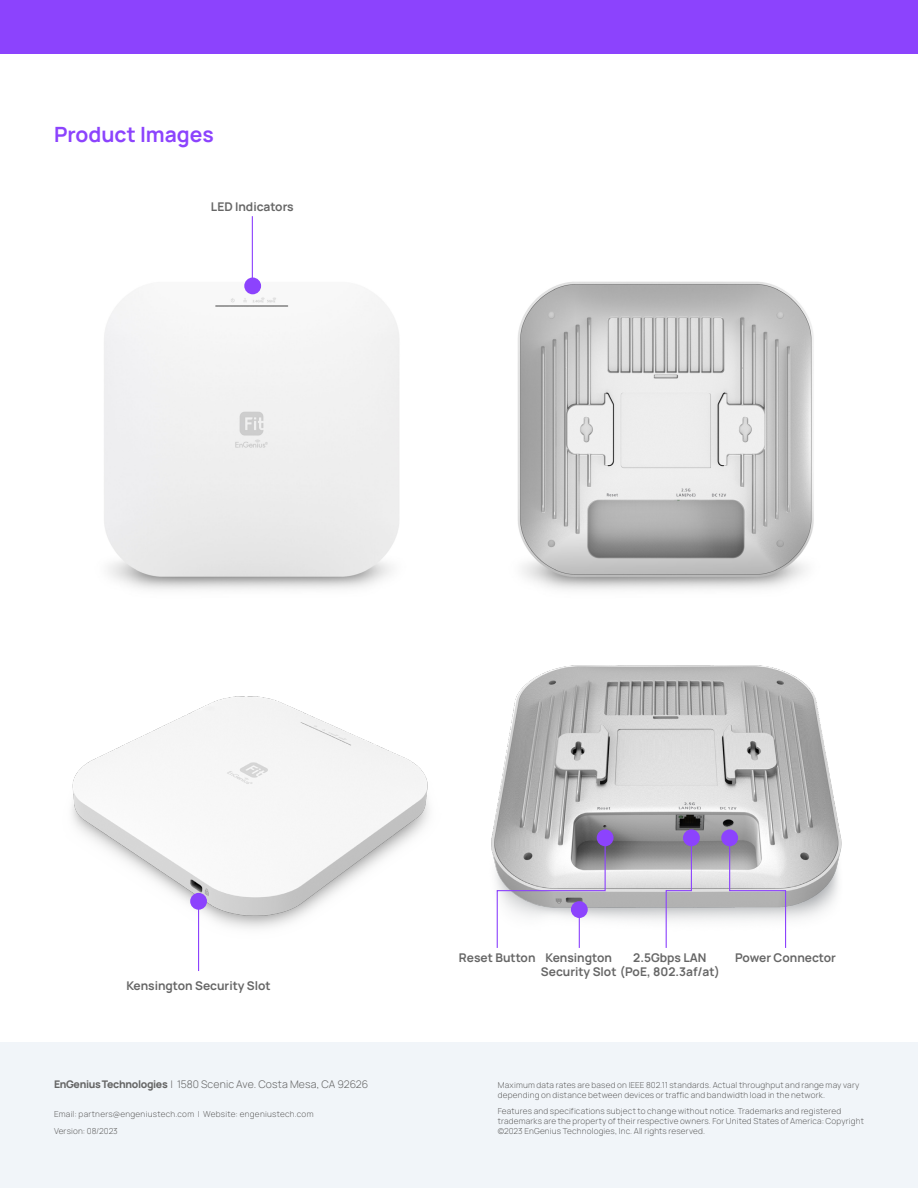
<style>
.page{position:relative;width:918px;height:1188px;background:#fff}
.page>*{position:absolute;margin:0;border:0;box-sizing:border-box;transform-origin:0 0}
.t1{font:700 21px "Manrope";color:#8c43fd}
.t2{font:700 12px/14.4px "Manrope";color:#666}
.t3{font:300 10.5px "Manrope";letter-spacing:.015em;color:#666}
.t4{font:300 8.25px/9.9px "Manrope";letter-spacing:.02em;color:#666}
.s1{font-weight:800}
</style>
<div class="page">
<div style="left:0;top:0;width:918px;height:54px;background:#8c43fd"></div>
<div style="left:0;top:1042px;width:918px;height:146px;background:#f1f5f9"></div>
<img style="left:72px;top:696px;width:357px;height:275px">
<img style="left:517px;top:281px;width:297px;height:309px">
<img style="left:491px;top:665px;width:351px;height:256px">
<img style="left:104px;top:246px;width:295px;height:344px">
<hr style="left:252px;top:216px;width:1px;height:70px;background:#8c43fd">
<div style="left:244px;top:278px;width:17px;height:16px;background:#8c43fd;border-radius:50%"></div>
<hr style="left:198px;top:901px;width:1px;height:70px;background:#8c43fd">
<div style="left:190px;top:893px;width:17px;height:17px;background:#8c43fd;border-radius:50%"></div>
<svg style="left:496px;top:837px;width:110px;height:111px"></svg>
<svg style="left:665px;top:837px;width:28px;height:111px"></svg>
<svg style="left:729px;top:837px;width:58px;height:111px"></svg>
<div style="left:597px;top:829px;width:17px;height:17px;background:#8c43fd;border-radius:50%"></div>
<div style="left:683px;top:829px;width:17px;height:17px;background:#8c43fd;border-radius:50%"></div>
<div style="left:721px;top:829px;width:17px;height:17px;background:#8c43fd;border-radius:50%"></div>
<h1 class="t1" style="left:54px;top:119px;width:161px">Product Images</h1>
<h2 class="t2" style="left:211px;top:199px;width:84px">LED Indicators</h2>
<h2 class="t2" style="left:126px;top:977px;width:146px">Kensington Security Slot</h2>
<h2 class="t2" style="left:459px;top:950px;width:78px">Reset Button</h2>
<h2 class="t2" style="left:633px;top:950px;width:75px">2.5Gbps LAN</h2>
<h2 class="t2" style="left:735px;top:950px;width:102px">Power Connector</h2>
<h2 class="t2" style="left:541px;top:950px;width:181px;text-indent:5px">Kensington<br>Security Slot (PoE, 802.3af/at)</h2>
<p class="t3" style="left:54px;top:1077px;width:316px"><span class="s1">EnGenius Technologies</span> | 1580 Scenic Ave. Costa Mesa, CA 92626</p>
<p class="t4" style="left:498px;top:1079px;width:363px">Maximum data rates are based on IEEE 802.11 standards. Actual throughput and range may vary depending on distance between devices or traffic and bandwidth load in the network.</p>
<p class="t4" style="left:498px;top:1106px;width:368px">Features and specifications subject to change without notice. Trademarks and registered trademarks are the property of their respective owners. For United States of America: Copyright ©2023 EnGenius Technologies, Inc. All rights reserved.</p>
<p class="t4" style="left:54px;top:1106px;width:261px;line-height:16.6px">Email: partners@engeniustech.com | Website: engeniustech.com<br>Version: 08/2023</p>
</div>
